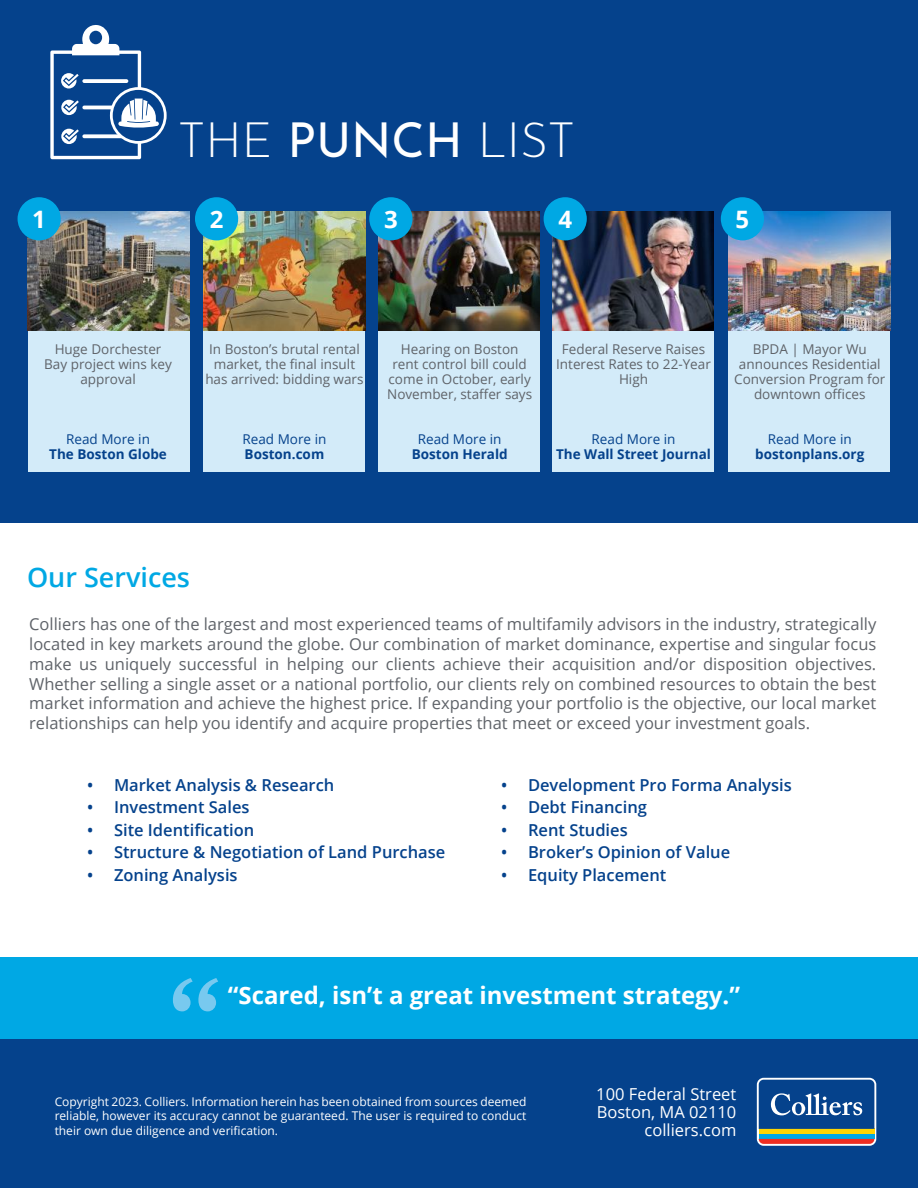
<style>
.page{position:relative;width:918px;height:1188px;background:#fff}
.page>*{position:absolute;margin:0;border:0;box-sizing:border-box;transform-origin:0 0}
.t1{font:148.5px "Bely";color:#95d2f2}
.t2{font:300 48.15px "Josefin Sans";color:#fff}
.t3{font:600 27px "Open Sans";color:#00a8e4}
.t4{font:700 24px "Open Sans";color:#fff}
.t5{font:16.5px/19.8px "Open Sans";color:#5f6369;text-align:justify}
.t6{font:600 16.5px "Open Sans";color:#05428c}
.body_copy{font:16.5px/18px "Open Sans";color:#fff}
.t7{font:13.5px/15px "Open Sans";color:#5f6369;text-align:center}
.t8{font:700 13.5px "Open Sans";color:#05428c}
.t9{font:13.5px "Open Sans";color:#05428c}
.t10{font:12px/14.4px "Open Sans";color:#fff;text-align:justify}
.s1{font-weight:400}
</style>
<div class="page">
<div style="left:0;top:0;width:918px;height:523px;background:#05428c"></div>
<div style="left:729px;top:331px;width:161px;height:141px;background:#d3ebf9"></div>
<div style="left:553px;top:331px;width:161px;height:141px;background:#d3ebf9"></div>
<div style="left:378px;top:331px;width:162px;height:141px;background:#d3ebf9"></div>
<div style="left:204px;top:331px;width:161px;height:141px;background:#d3ebf9"></div>
<div style="left:28px;top:331px;width:161px;height:141px;background:#d3ebf9"></div>
<div style="left:0;top:1039px;width:918px;height:149px;background:#05428c"></div>
<svg style="left:111px;top:89px;width:54px;height:53px"></svg>
<div style="left:110px;top:87px;width:57px;height:57px;border:3px solid #fff;border-radius:50%"></div>
<svg style="left:50px;top:25px;width:109px;height:134px"></svg>
<div style="left:757px;top:1078px;width:119px;height:68px;background:linear-gradient(to right,#fff,#fff);border-radius:7px"></div>
<div style="left:759px;top:1134px;width:115px;height:5px;background:#00a8e4"></div>
<div style="left:759px;top:1129px;width:115px;height:5px;background:#fed503"></div>
<svg style="left:759px;top:1139px;width:115px;height:5px"></svg>
<svg style="left:759px;top:1080px;width:115px;height:49px"></svg>
<img style="left:28px;top:211px;width:161px;height:120px">
<img style="left:378px;top:211px;width:162px;height:120px">
<img style="left:204px;top:211px;width:161px;height:120px">
<img style="left:553px;top:211px;width:161px;height:120px">
<img style="left:729px;top:211px;width:161px;height:120px">
<div style="left:18px;top:197px;width:43px;height:43px;background:#00a8e4;border-radius:50%"></div>
<div style="left:195px;top:197px;width:43px;height:43px;background:#00a8e4;border-radius:50%"></div>
<div style="left:369px;top:197px;width:44px;height:43px;background:#00a8e4;border-radius:50%"></div>
<div style="left:544px;top:197px;width:43px;height:43px;background:#00a8e4;border-radius:50%"></div>
<div style="left:721px;top:197px;width:43px;height:43px;background:#00a8e4;border-radius:50%"></div>
<div style="left:0;top:958px;width:918px;height:81px;background:#00a8e4"></div>
<p class="t2" style="left:178px;top:103px;width:399px">THE <span class="s1">PUNCH</span> LIST</p>
<p class="t4" style="left:32px;top:202px;width:15px">1</p>
<p class="t4" style="left:210px;top:202px;width:15px">2</p>
<p class="t4" style="left:384px;top:202px;width:15px">3</p>
<p class="t4" style="left:558px;top:202px;width:15px">4</p>
<p class="t4" style="left:736px;top:202px;width:15px">5</p>
<p class="t7" style="left:44px;top:341px;width:129px">Huge Dorchester<br>Bay project wins key approval</p>
<p class="t9" style="left:66px;top:429px;width:85px">Read More in</p>
<p class="t8" style="left:49px;top:444px;width:119px">The Boston Globe</p>
<p class="t7" style="left:205px;top:341px;width:160px">In Boston’s brutal rental market, the final insult has arrived: bidding wars</p>
<p class="t9" style="left:243px;top:429px;width:85px">Read More in</p>
<p class="t8" style="left:245px;top:444px;width:81px">Boston.com</p>
<p class="t7" style="left:387px;top:341px;width:147px">Hearing on Boston rent control bill could come in October, early<br>November, staffer says</p>
<p class="t9" style="left:418px;top:429px;width:85px">Read More in</p>
<p class="t8" style="left:412px;top:444px;width:97px">Boston Herald</p>
<p class="t7" style="left:556px;top:341px;width:156px">Federal Reserve Raises<br>Interest Rates to 22-Year<br>High</p>
<p class="t9" style="left:592px;top:429px;width:85px">Read More in</p>
<p class="t8" style="left:556px;top:444px;width:156px">The Wall Street Journal</p>
<p class="t7" style="left:734px;top:341px;width:153px">BPDA | Mayor Wu announces Residential<br>Conversion Program for downtown offices</p>
<p class="t9" style="left:768px;top:429px;width:85px">Read More in</p>
<p class="t8" style="left:755px;top:444px;width:111px">bostonplans.org</p>
<p class="t3" style="left:27px;top:558px;width:165px">Our Services</p>
<p class="t5" style="left:29px;top:614px;width:849px">Colliers has one of the largest and most experienced teams of multifamily advisors in the industry, strategically located in key markets around the globe. Our combination of market dominance, expertise and singular focus make us uniquely successful in helping our clients achieve their acquisition and/or disposition objectives.<br>Whether selling a single asset or a national portfolio, our clients rely on combined resources to obtain the best market information and achieve the highest price. If expanding your portfolio is the objective, our local market relationships can help you identify and acquire properties that meet or exceed your investment goals.</p>
<p class="t6" style="left:87px;top:774px;width:249px">• Market Analysis &amp; Research</p>
<p class="t6" style="left:87px;top:796px;width:164px">• Investment Sales</p>
<p class="t6" style="left:87px;top:819px;width:169px">• Site Identification</p>
<p class="t6" style="left:87px;top:841px;width:360px">• Structure &amp; Negotiation of Land Purchase</p>
<p class="t6" style="left:87px;top:864px;width:152px">• Zoning Analysis</p>
<p class="t6" style="left:501px;top:774px;width:292px">• Development Pro Forma Analysis</p>
<p class="t6" style="left:501px;top:796px;width:147px">• Debt Financing</p>
<p class="t6" style="left:501px;top:819px;width:128px">• Rent Studies</p>
<p class="t6" style="left:501px;top:841px;width:231px">• Broker’s Opinion of Value</p>
<p class="t6" style="left:501px;top:864px;width:167px">• Equity Placement</p>
<h1 class="t1" style="left:170px;top:931px;width:51px">“</h1>
<p class="t4" style="left:228px;top:978px;width:514px">“Scared, isn’t a great investment strategy.”</p>
<p class="t10" style="left:55px;top:1094px;width:473px">Copyright 2023. Colliers. Information herein has been obtained from sources deemed reliable, however its accuracy cannot be guaranteed. The user is required to conduct their own due diligence and verification.</p>
<p class="body_copy" style="left:596px;top:1085px;width:142px">100 Federal Street<br>Boston, MA 02110</p>
<p class="body_copy" style="left:645px;top:1121px;width:93px">colliers.com</p>
</div>
